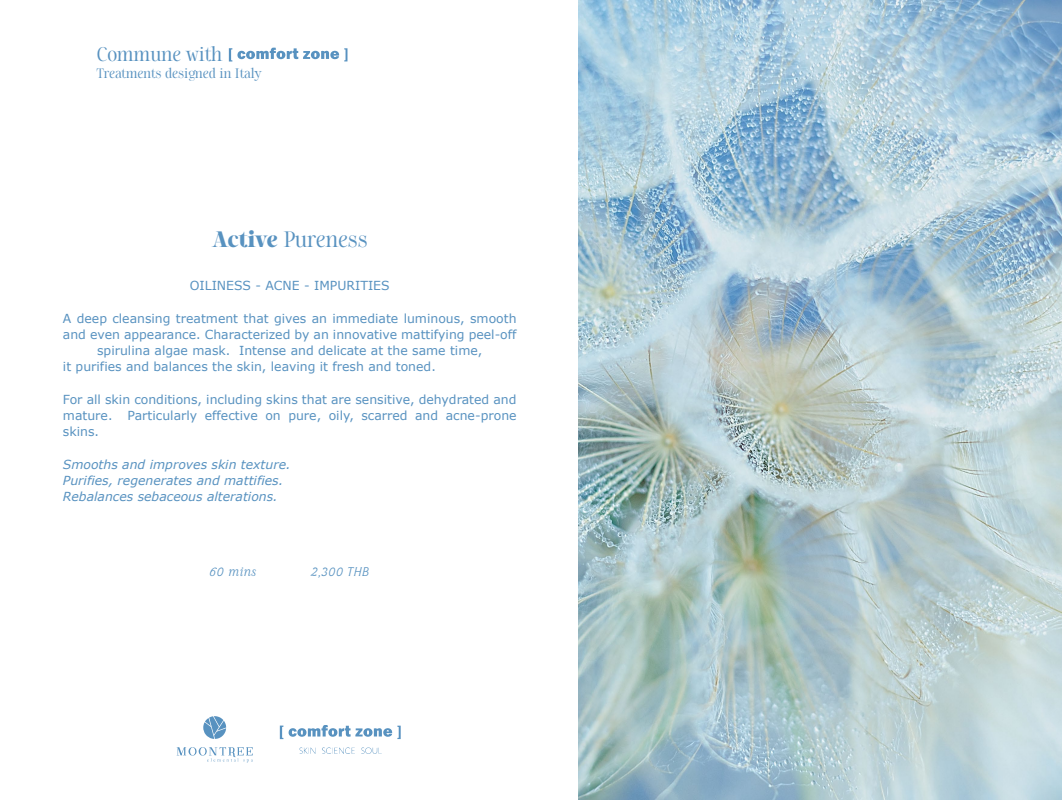
<style>
.page{position:relative;width:1062px;height:800px;background:#fff}
.page>*{position:absolute;margin:0;border:0;box-sizing:border-box;transform-origin:0 0}
.t1{font:300 20.38px "Sharpe PERSONAL";color:#5892c0}
.t2{font:300 18px "Sharpe PERSONAL";color:#5892c0}
.t3{font:17px "SRI SURY WONGSE Italic";letter-spacing:.03em;color:#5892c0}
.t4{font:300 12.5px "Sharpe PERSONAL";color:#5892c0}
.t5{font:12.44px/16.2px "Verdana";color:#5892c0;text-align:justify}
.t6{font:italic 12.44px/16.2px "Verdana";color:#5892c0}
.s1{font-weight:900}
</style>
<div class="page">
<svg style="left:229px;top:48px;width:118px;height:14px"></svg>
<svg style="left:203px;top:716px;width:23px;height:23px"></svg>
<svg style="left:177px;top:747px;width:76px;height:16px"></svg>
<svg style="left:361px;top:747px;width:21px;height:7px"></svg>
<svg style="left:299px;top:747px;width:16px;height:7px"></svg>
<svg style="left:322px;top:747px;width:33px;height:7px"></svg>
<svg style="left:280px;top:725px;width:121px;height:14px"></svg>
<img style="left:579px;top:0;width:483px;height:800px">
<h2 class="t2" style="left:97px;top:42px;width:127px">Commune with</h2>
<p class="t4" style="left:97px;top:65px;width:166px">Treatments designed in Italy</p>
<h1 class="t1" style="left:213px;top:226px;width:156px"><span class="s1">Active</span> Pureness</h1>
<p class="t5" style="left:190px;top:277px;width:201px">OILINESS - ACNE - IMPURITIES</p>
<p class="t5" style="left:63px;top:310px;width:455px">A deep cleansing treatment that gives an immediate luminous, smooth</p>
<p class="t5" style="left:63px;top:326px;width:455px">and even appearance. Characterized by an innovative mattifying peel-off</p>
<p class="t5" style="left:97px;top:342px;width:387px">spirulina algae mask. Intense and delicate at the same time,</p>
<p class="t5" style="left:63px;top:359px;width:374px">it purifies and balances the skin, leaving it fresh and toned.</p>
<p class="t5" style="left:63px;top:391px;width:455px">For all skin conditions, including skins that are sensitive, dehydrated and mature. Particularly effective on pure, oily, scarred and acne-prone skins.</p>
<p class="t6" style="left:63px;top:456px;width:229px">Smooths and improves skin texture.<br>Purifies, regenerates and mattifies.<br>Rebalances sebaceous alterations.</p>
<h3 class="t3" style="left:210px;top:562px;width:48px">60 mins</h3>
<h3 class="t3" style="left:311px;top:562px;width:60px">2,300 THB</h3>
</div>
